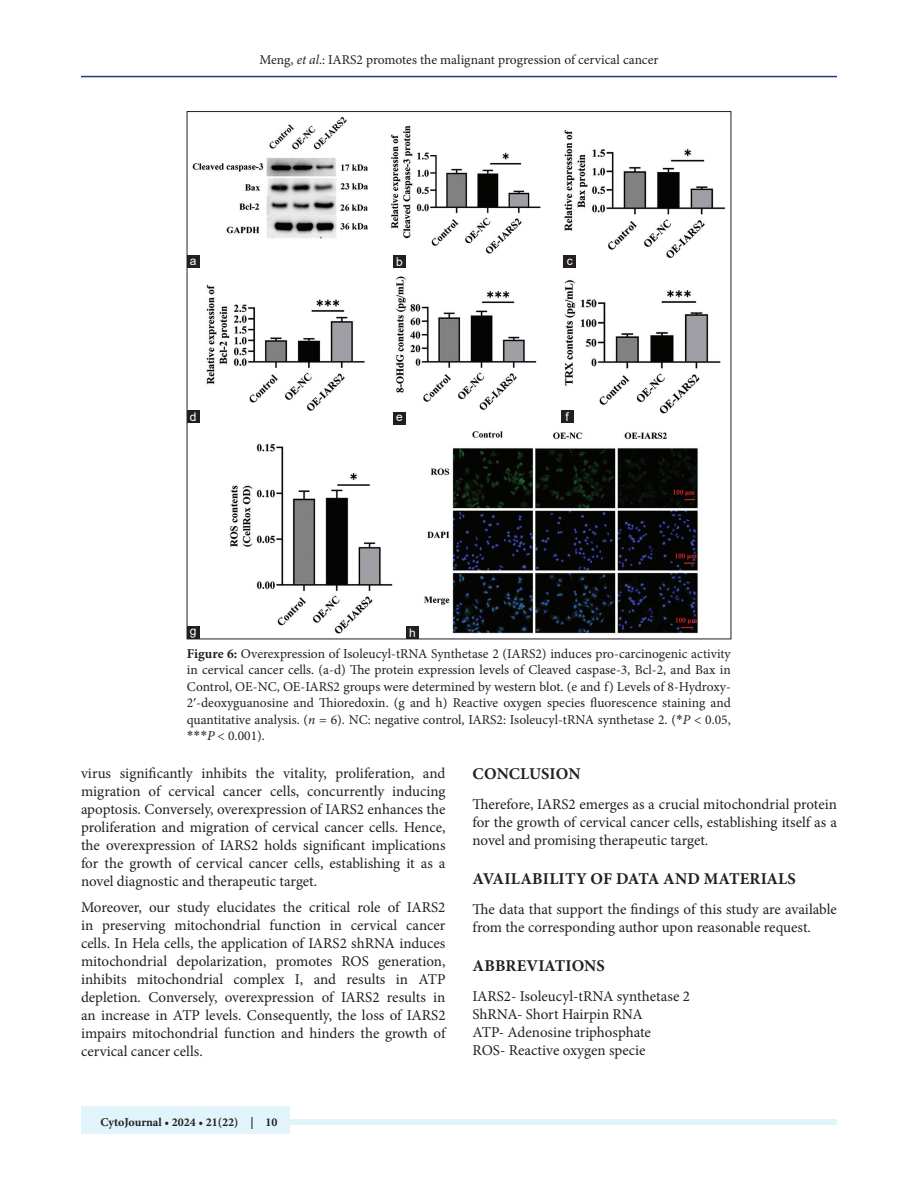
<style>
.page{position:relative;width:918px;height:1188px;background:#fff}
.page>*{position:absolute;margin:0;border:0;box-sizing:border-box;transform-origin:0 0}
.t1{font:700 16.5px "Minion Pro";letter-spacing:.01em;color:#231f20}
.TX{font:15px/18px "Minion Pro";letter-spacing:-.005em;color:#231f20;text-align:justify}
.L{font:15px "Minion Pro";color:#231f20}
.FGC{font:13.5px/16.5px "Minion Pro";color:#231f20;text-align:justify}
.t2{font:700 12px "Minion Pro";color:#231f20}
.LABEL{font:12px "Arial";color:#fff}
.s1{font-style:italic}
.s2{font-weight:700}
.s3{font-family:"Times New Roman"}
</style>
<div class="page">
<hr style="left:81px;top:76px;width:756px;height:1px;background:#164077">
<div style="left:81px;top:1119px;width:756px;height:6px;background:#e1f4fc"></div>
<div style="left:81px;top:1106px;width:208px;height:28px;background:#e1f4fc"></div>
<img style="left:189px;top:117px;width:537px;height:517px">
<div style="left:187px;top:410px;width:13px;height:13px;background:#231f20"></div>
<div style="left:406px;top:626px;width:13px;height:13px;background:#231f20"></div>
<div style="left:563px;top:256px;width:13px;height:12px;background:#231f20"></div>
<div style="left:187px;top:626px;width:13px;height:13px;background:#231f20"></div>
<div style="left:393px;top:256px;width:13px;height:12px;background:#231f20"></div>
<div style="left:561px;top:410px;width:13px;height:13px;background:#231f20"></div>
<div style="left:187px;top:256px;width:13px;height:12px;background:#231f20"></div>
<div style="left:393px;top:412px;width:13px;height:13px;background:#231f20"></div>
<p class="FGC" style="left:260px;top:51px;width:400px">Meng, <span class="s1">et al</span>.: IARS2 promotes the malignant progression of cervical cancer</p>
<p class="LABEL" style="left:190px;top:253px;width:8px">a</p>
<p class="LABEL" style="left:190px;top:408px;width:8px">d</p>
<p class="LABEL" style="left:396px;top:254px;width:8px">b</p>
<p class="LABEL" style="left:396px;top:409px;width:8px">e</p>
<p class="LABEL" style="left:567px;top:253px;width:7px">c</p>
<p class="LABEL" style="left:566px;top:408px;width:5px">f</p>
<p class="LABEL" style="left:190px;top:622px;width:8px">g</p>
<p class="LABEL" style="left:409px;top:625px;width:8px">h</p>
<p class="FGC" style="left:187px;top:645px;width:546px"><span class="s2">Figure 6:</span> Overexpression of Isoleucyl-tRNA Synthetase 2 (IARS2) induces pro-carcinogenic activity in cervical cancer cells. (a-d) The protein expression levels of Cleaved caspase-3, Bcl-2, and Bax in Control, OE-NC, OE-IARS2 groups were determined by western blot. (e and f) Levels of 8-Hydroxy-2<span class="s3">′</span>-deoxyguanosine and Thioredoxin. (g and h) Reactive oxygen species fluorescence staining and quantitative analysis. (<span class="s1">n</span> = 6). NC: negative control, IARS2: Isoleucyl-tRNA synthetase 2. (<span class="s3">*</span><span class="s1">P</span> &lt; 0.05, <span class="s3">***</span><span class="s1">P</span> &lt; 0.001).</p>
<p class="TX" style="left:81px;top:765px;width:366px">virus significantly inhibits the vitality, proliferation, and migration of cervical cancer cells, concurrently inducing apoptosis. Conversely, overexpression of IARS2 enhances the proliferation and migration of cervical cancer cells. Hence, the overexpression of IARS2 holds significant implications for the growth of cervical cancer cells, establishing it as a novel diagnostic and therapeutic target.</p>
<p class="TX" style="left:81px;top:898px;width:366px">Moreover, our study elucidates the critical role of IARS2 in preserving mitochondrial function in cervical cancer cells. In Hela cells, the application of IARS2 shRNA induces mitochondrial depolarization, promotes ROS generation, inhibits mitochondrial complex I, and results in ATP depletion. Conversely, overexpression of IARS2 results in an increase in ATP levels. Consequently, the loss of IARS2 impairs mitochondrial function and hinders the growth of cervical cancer cells.</p>
<p class="t2" style="left:100px;top:1113px;width:179px">CytoJournal • 2024 • 21(22) | 10</p>
<h1 class="t1" style="left:473px;top:763px;width:109px">CONCLUSION</h1>
<p class="TX" style="left:472px;top:796px;width:366px">Therefore, IARS2 emerges as a crucial mitochondrial protein for the growth of cervical cancer cells, establishing itself as a novel and promising therapeutic target.</p>
<h1 class="t1" style="left:473px;top:868px;width:325px">AVAILABILITY OF DATA AND MATERIALS</h1>
<p class="TX" style="left:472px;top:901px;width:366px">The data that support the findings of this study are available from the corresponding author upon reasonable request.</p>
<h1 class="t1" style="left:473px;top:955px;width:134px">ABBREVIATIONS</h1>
<p class="L" style="left:472px;top:987px;width:219px">IARS2- Isoleucyl-tRNA synthetase 2</p>
<p class="L" style="left:472px;top:1005px;width:172px">ShRNA- Short Hairpin RNA</p>
<p class="L" style="left:472px;top:1023px;width:180px">ATP- Adenosine triphosphate</p>
<p class="L" style="left:472px;top:1041px;width:175px">ROS- Reactive oxygen specie</p>
</div>
